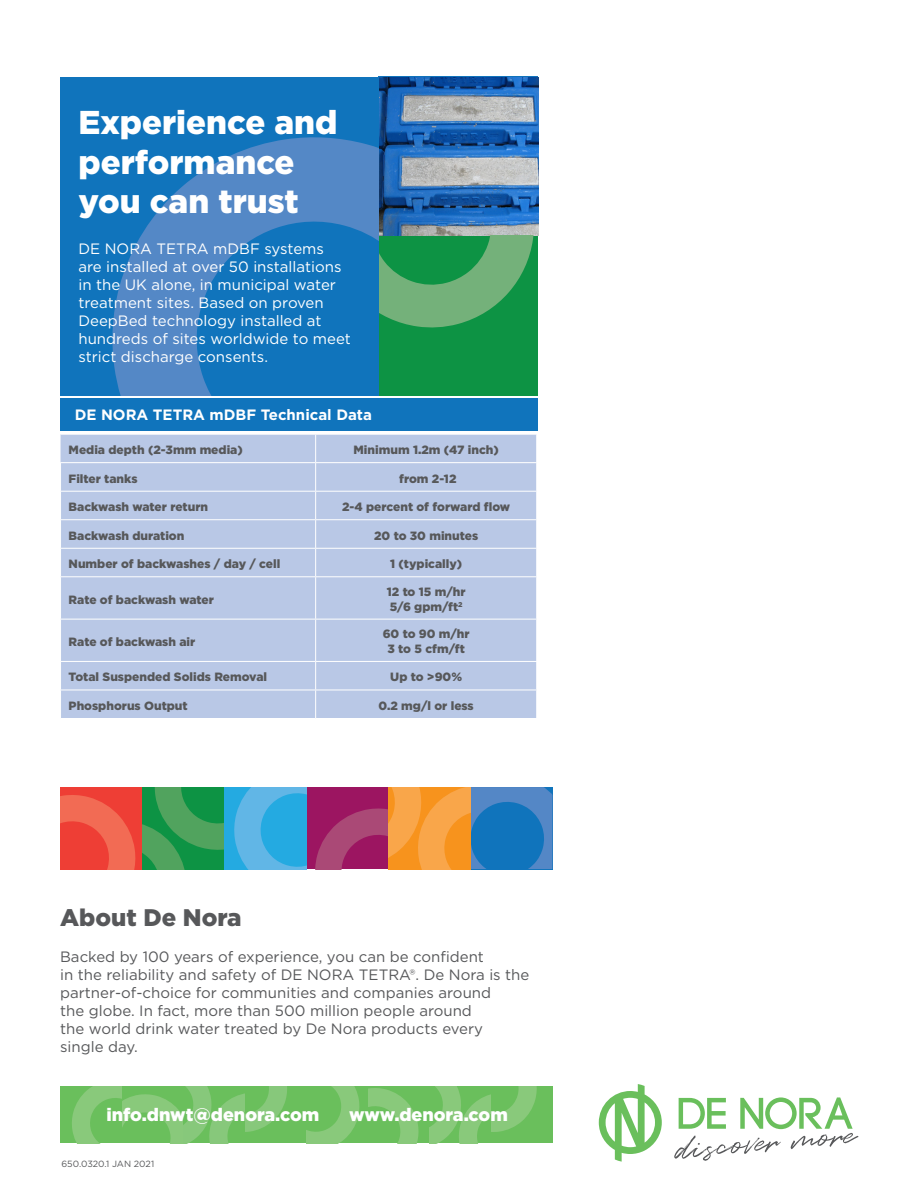
<style>
.page{position:relative;width:918px;height:1188px;background:#fff}
.page>*{position:absolute;margin:0;border:0;box-sizing:border-box;transform-origin:0 0}
.Front_Page_Green_cop{font:900 33px/39.6px "Gotham";color:#fff}
.t1{font:900 24px "Gotham";color:#57585a}
.t2{font:900 18px "Gotham";color:#fff}
.t3{font:15px "Gotham";color:#57585a}
.t4{font:15px/18px "Gotham";color:#fff}
.t5{font:700 15px "Gotham";color:#fff}
.table_body{font:900 12px "Gotham";color:#57585a}
.t6{font:9px "Gotham";color:#57585a}
</style>
<div class="page">
<div style="left:245px;top:1087px;width:61px;height:56px;background:#6abf5c"></div>
<div style="left:60px;top:1087px;width:62px;height:56px;background:#6abf5c"></div>
<svg style="left:72px;top:1087px;width:215px;height:56px"></svg>
<div style="left:491px;top:1087px;width:61px;height:56px;background:#6abf5c"></div>
<div style="left:368px;top:1087px;width:61px;height:56px;background:#6abf5c"></div>
<svg style="left:368px;top:1088px;width:51px;height:55px"></svg>
<svg style="left:429px;top:1087px;width:108px;height:56px"></svg>
<div style="left:306px;top:1087px;width:62px;height:56px;background:#6abf5c"></div>
<svg style="left:306px;top:1087px;width:54px;height:56px"></svg>
<div style="left:61px;top:577px;width:475px;height:141px;background:#b9c8e6"></div>
<hr style="left:315px;top:577px;width:1px;height:42px;background:#fff">
<hr style="left:315px;top:619px;width:1px;height:42px;background:#fff">
<svg style="left:315px;top:662px;width:1px;height:56px"></svg>
<svg style="left:536px;top:662px;width:1px;height:56px"></svg>
<div style="left:60px;top:434px;width:477px;height:142px;background:#b9c8e6"></div>
<hr style="left:316px;top:548px;width:221px;height:1px;background:#fff">
<hr style="left:60px;top:619px;width:256px;height:1px;background:#fff">
<hr style="left:316px;top:619px;width:221px;height:1px;background:#fff">
<hr style="left:60px;top:661px;width:256px;height:1px;background:#fff">
<hr style="left:316px;top:661px;width:221px;height:1px;background:#fff">
<hr style="left:60px;top:690px;width:256px;height:1px;background:#fff">
<hr style="left:316px;top:690px;width:221px;height:1px;background:#fff">
<img style="left:379px;top:77px;width:159px;height:159px">
<div style="left:378px;top:236px;width:160px;height:159px;background:#0d9344"></div>
<svg style="left:379px;top:236px;width:155px;height:92px"></svg>
<div style="left:60px;top:398px;width:478px;height:33px;background:#1074bc"></div>
<div style="left:60px;top:77px;width:319px;height:318px;background:#1074bc"></div>
<svg style="left:112px;top:137px;width:267px;height:258px"></svg>
<svg style="left:599px;top:1084px;width:63px;height:78px"></svg>
<svg style="left:674px;top:1097px;width:185px;height:64px"></svg>
<div style="left:60px;top:787px;width:82px;height:82px;background:#ee3e35"></div>
<svg style="left:60px;top:795px;width:76px;height:74px"></svg>
<div style="left:306px;top:787px;width:82px;height:82px;background:#9c1561"></div>
<svg style="left:142px;top:787px;width:82px;height:82px;background:#2e9a50"></svg>
<svg style="left:315px;top:787px;width:237px;height:82px"></svg>
<div style="left:224px;top:787px;width:82px;height:82px;background:#24aae1"></div>
<svg style="left:234px;top:787px;width:72px;height:82px"></svg>
<p class="Front_Page_Green_cop" style="left:78px;top:102px;width:261px">Experience and performance</p>
<p class="Front_Page_Green_cop" style="left:78px;top:181px;width:222px">you can trust</p>
<p class="t4" style="left:78px;top:240px;width:274px">DE NORA TETRA mDBF systems are installed at over 50 installations in the UK alone, in municipal water treatment sites. Based on proven<br>DeepBed technology installed at hundreds of sites worldwide to meet strict discharge consents.</p>
<p class="t5" style="left:75px;top:404px;width:299px">DE NORA TETRA mDBF Technical Data</p>
<p class="table_body" style="left:69px;top:443px;width:176px">Media depth (2-3mm media)</p>
<p class="table_body" style="left:354px;top:443px;width:147px">Minimum 1.2m (47 inch)</p>
<p class="table_body" style="left:69px;top:471px;width:70px">Filter tanks</p>
<p class="table_body" style="left:399px;top:471px;width:59px">from 2-12</p>
<p class="table_body" style="left:69px;top:500px;width:141px">Backwash water return</p>
<p class="table_body" style="left:342px;top:500px;width:170px">2-4 percent of forward flow</p>
<p class="table_body" style="left:69px;top:528px;width:117px">Backwash duration</p>
<p class="table_body" style="left:374px;top:528px;width:106px">20 to 30 minutes</p>
<p class="table_body" style="left:69px;top:557px;width:213px">Number of backwashes / day / cell</p>
<p class="table_body" style="left:390px;top:557px;width:74px">1 (typically)</p>
<p class="table_body" style="left:69px;top:592px;width:147px">Rate of backwash water</p>
<p class="table_body" style="left:387px;top:585px;width:80px">12 to 15 m/hr</p>
<p class="table_body" style="left:390px;top:600px;width:74px">5/6 gpm/ft<sup>2</sup></p>
<p class="table_body" style="left:69px;top:635px;width:128px">Rate of backwash air</p>
<p class="table_body" style="left:383px;top:627px;width:89px">60 to 90 m/hr</p>
<p class="table_body" style="left:388px;top:642px;width:79px">3 to 5 cfm/ft</p>
<p class="table_body" style="left:69px;top:670px;width:200px">Total Suspended Solids Removal</p>
<p class="table_body" style="left:390px;top:670px;width:73px">Up to &gt;90%</p>
<p class="table_body" style="left:69px;top:699px;width:121px">Phosphorus Output</p>
<p class="table_body" style="left:379px;top:699px;width:97px">0.2 mg/l or less</p>
<p class="t1" style="left:60px;top:903px;width:183px">About De Nora</p>
<p class="t3" style="left:60px;top:947px;width:425px">Backed by 100 years of experience, you can be confident</p>
<p class="t3" style="left:60px;top:965px;width:471px">in the reliability and safety of DE NORA TETRA®. De Nora is the</p>
<p class="t3" style="left:60px;top:983px;width:432px">partner-of-choice for communities and companies around</p>
<p class="t3" style="left:60px;top:1001px;width:413px">the globe. In fact, more than 500 million people around</p>
<p class="t3" style="left:60px;top:1019px;width:424px">the world drink water treated by De Nora products every</p>
<p class="t3" style="left:60px;top:1037px;width:79px">single day.</p>
<p class="t2" style="left:106px;top:1104px;width:214px">info.dnwt@denora.com</p>
<p class="t2" style="left:349px;top:1104px;width:160px">www.denora.com</p>
<p class="t6" style="left:61px;top:1158px;width:94px">650.0320.1 JAN 2021</p>
</div>
